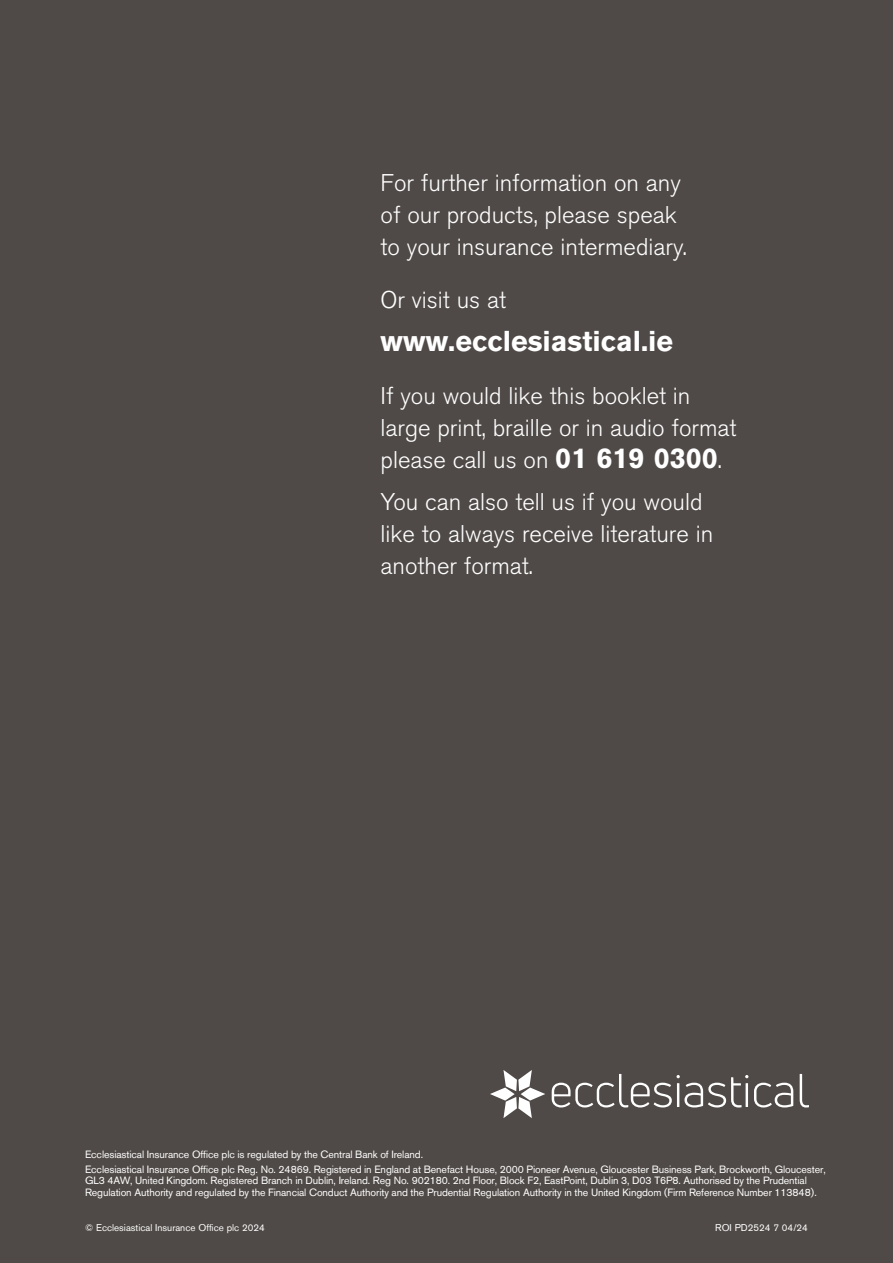
<style>
.page{position:relative;width:893px;height:1263px;background:#4f4a47}
.page>*{position:absolute;margin:0;border:0;box-sizing:border-box;transform-origin:0 0}
.t1{font:700 28.5px "Akzidenz Grotesk BQ";color:#fff}
.t2{font:300 24px/32px "Akzidenz Grotesk BQ";color:#fff}
.t3{font:10.5px/15.5px "Akzidenz Grotesk BQ";letter-spacing:-.01em;color:#fff}
.t4{font:9.75px "Akzidenz Grotesk BQ";color:#fff}
.s1{font-weight:700;font-size:28.5px}
</style>
<div class="page">
<svg style="left:552px;top:1074px;width:257px;height:33px"></svg>
<svg style="left:490px;top:1070px;width:55px;height:48px"></svg>
<h2 class="t2" style="left:381px;top:168px;width:308px">For further information on any of our products, please speak to your insurance intermediary.</h2>
<h2 class="t2" style="left:381px;top:285px;width:127px">Or visit us at</h2>
<h1 class="t1" style="left:381px;top:324px;width:294px">www.ecclesiastical.ie</h1>
<h2 class="t2" style="left:381px;top:380px;width:357px">If you would like this booklet in large print, braille or in audio format please call us on <span class="s1">01 619 0300</span>.</h2>
<h2 class="t2" style="left:381px;top:486px;width:334px">You can also tell us if you would like to always receive literature in another format.</h2>
<p class="t3" style="left:85px;top:1146px;width:742px">Ecclesiastical Insurance Office plc is regulated by the Central Bank of Ireland.<br>Ecclesiastical Insurance Office plc Reg. No. 24869. Registered in England at Benefact House, 2000 Pioneer Avenue, Gloucester Business Park, Brockworth, Gloucester,</p>
<p class="t3" style="left:85px;top:1175px;width:733px;line-height:11.2px">GL3 4AW, United Kingdom. Registered Branch in Dublin, Ireland. Reg No. 902180. 2nd Floor, Block F2, EastPoint, Dublin 3, D03 T6P8. Authorised by the Prudential<br>Regulation Authority and regulated by the Financial Conduct Authority and the Prudential Regulation Authority in the United Kingdom (Firm Reference Number 113848).</p>
<p class="t4" style="left:85px;top:1222px;width:181px">© Ecclesiastical Insurance Office plc 2024</p>
<p class="t4" style="left:715px;top:1222px;width:94px">ROI PD2524 7 04/24</p>
</div>
